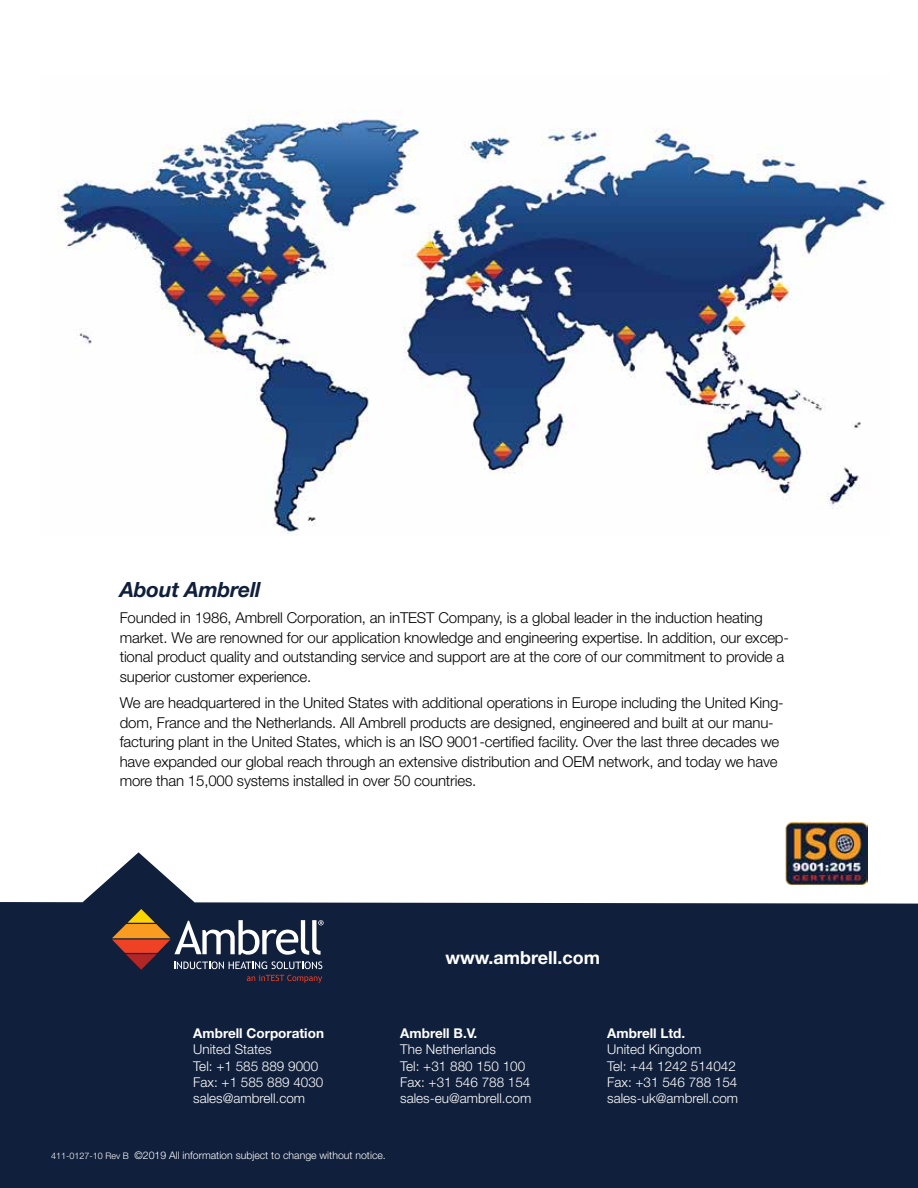
<style>
.page{position:relative;width:918px;height:1188px;background:#fff}
.page>*{position:absolute;margin:0;border:0;box-sizing:border-box;transform-origin:0 0}
.t1{font:italic 700 21px "Helvetica Neue LT Std";letter-spacing:-.01em;color:#101f3b}
.t2{font:700 18px "Helvetica Neue LT Std";color:#fff}
.t3{font:300 15px/19.5px "Helvetica Neue LT Std";letter-spacing:-.01em;color:#000}
.t4{font:300 13.5px/16.2px "Helvetica Neue LT Std";color:#fff}
.t5{font:700 13.5px "Helvetica Neue LT Std";color:#fff}
.t6{font:300 10.5px "Helvetica Neue LT Std";color:#fff}
.s1{font-size:9px}
</style>
<div class="page">
<svg style="left:0;top:852px;width:918px;height:336px;background:#334057"></svg>
<div style="left:84px;top:904px;width:281px;height:88px;background:#101f3b"></div>
<svg style="left:112px;top:909px;width:212px;height:74px"></svg>
<img style="left:57px;top:114px;width:829px;height:421px">
<img style="left:785px;top:823px;width:82px;height:61px">
<h1 class="t1" style="left:120px;top:577px;width:142px">About Ambrell</h1>
<p class="t3" style="left:120px;top:608px;width:671px">Founded in 1986, Ambrell Corporation, an inTEST Company, is a global leader in the induction heating market. We are renowned for our application knowledge and engineering expertise. In addition, our excep&shy;tional product quality and outstanding service and support are at the core of our commitment to provide a superior customer experience.</p>
<p class="t3" style="left:120px;top:693px;width:666px">We are headquartered in the United States with additional operations in Europe including the United King&shy;dom, France and the Netherlands. All Ambrell products are designed, engineered and built at our manu&shy;facturing plant in the United States, which is an ISO 9001-certified facility. Over the last three decades we have expanded our global reach through an extensive distribution and OEM network, and today we have more than 15,000 systems installed in over 50 countries.</p>
<p class="t2" style="left:446px;top:947px;width:156px">www.ambrell.com</p>
<p class="t5" style="left:193px;top:1025px;width:132px">Ambrell Corporation</p>
<p class="t4" style="left:193px;top:1041px;width:132px">United States<br>Tel: +1 585 889 9000<br>Fax: +1 585 889 4030 sales@ambrell.com</p>
<p class="t5" style="left:400px;top:1025px;width:78px">Ambrell B.V.</p>
<p class="t4" style="left:400px;top:1041px;width:133px">The Netherlands<br>Tel: +31 880 150 100<br>Fax: +31 546 788 154 sales-eu@ambrell.com</p>
<p class="t6" style="left:51px;top:1148px;width:336px"><span class="s1">411-0127-10 Rev B</span> ©2019 All information subject to change without notice.</p>
<p class="t5" style="left:607px;top:1025px;width:79px">Ambrell Ltd.</p>
<p class="t4" style="left:607px;top:1041px;width:132px">United Kingdom<br>Tel: +44 1242 514042<br>Fax: +31 546 788 154 sales-uk@ambrell.com</p>
</div>
